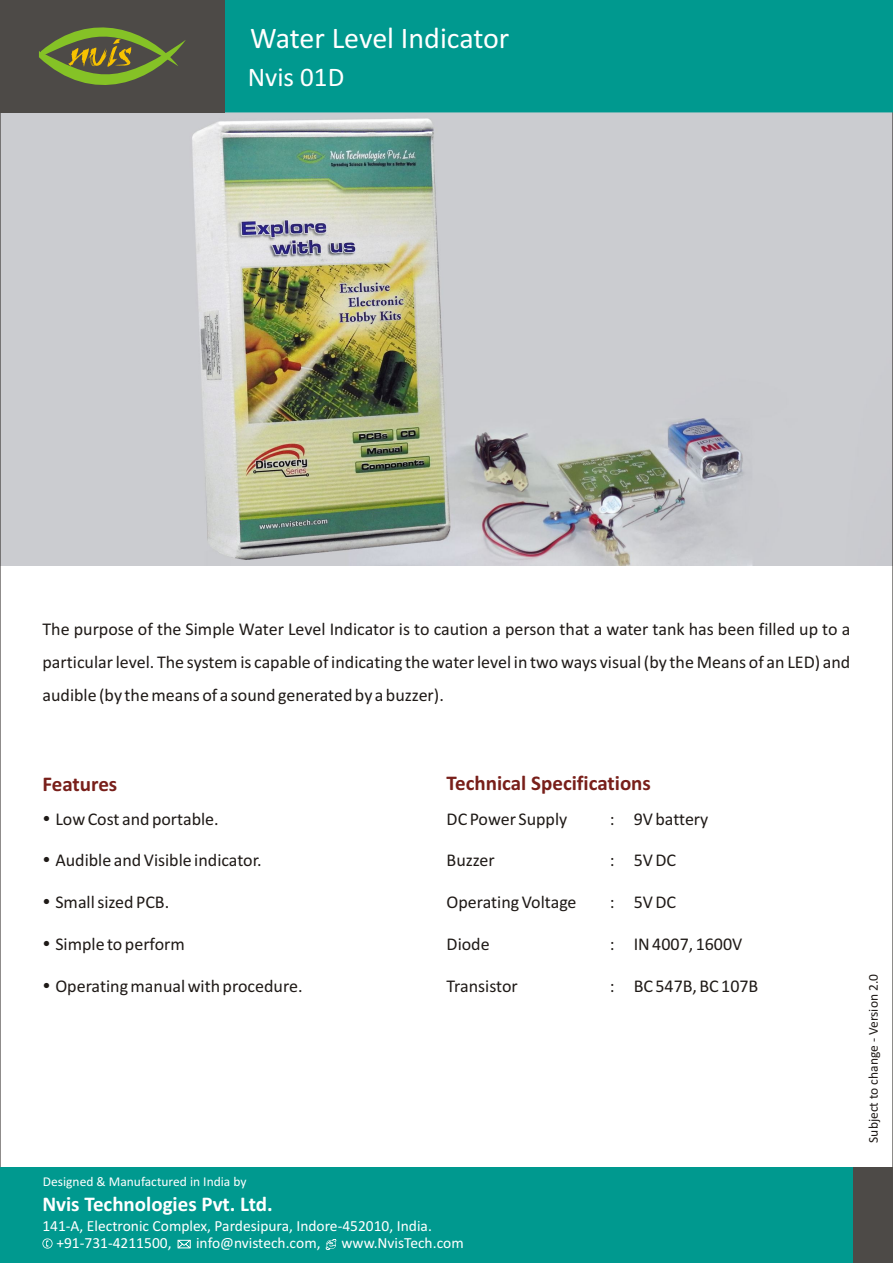
<style>
.page{position:relative;width:893px;height:1263px;background:#fff}
.page>*{position:absolute;margin:0;border:0;box-sizing:border-box;transform-origin:0 0}
.t1{font:30px "Calibri";letter-spacing:-.005em;color:#fff}
.t2{font:27px "Calibri";color:#fff}
.t3{font:700 21px "Calibri";color:#781f1a}
.t4{font:700 21px "Calibri";color:#fff}
.t5{font:18px/33px "Calibri";color:#1f1a17;text-align:justify}
.t6{font:15.45px/17px "Calibri";color:#fff}
.t7{font:13.5px "Calibri";color:#fff}
.t8{font:13.5px "Calibri";color:#1f1a17}
</style>
<div class="page">
<img style="left:2px;top:113px;width:889px;height:453px">
<div style="left:225px;top:0;width:668px;height:112px;background:#00998f"></div>
<div style="left:0;top:0;width:225px;height:112px;background:#4d4a47"></div>
<svg style="left:39px;top:27px;width:147px;height:58px"></svg>
<div style="left:0;top:1167px;width:854px;height:96px;background:#00998f"></div>
<div style="left:854px;top:1167px;width:39px;height:96px;background:#4d4a47"></div>
<svg style="left:178px;top:1240px;width:13px;height:8px"></svg>
<svg style="left:326px;top:1239px;width:10px;height:11px"></svg>
<svg style="left:42px;top:1238px;width:11px;height:10px"></svg>
<h1 class="t1" style="left:250px;top:25px;width:261px">Water Level Indicator</h1>
<h2 class="t2" style="left:248px;top:66px;width:98px">Nvis 01D</h2>
<p class="t5" style="left:43px;top:614px;width:809px">The purpose of the Simple Water Level Indicator is to caution a person that a water tank has been filled up to a particular level. The system is capable of indicating the water level in two ways visual (by the Means of an LED) and audible (by the means of a sound generated by a buzzer).</p>
<p class="t3" style="left:43px;top:776px;width:76px">Features</p>
<p class="t5" style="left:55px;top:803px;width:165px">Low Cost and portable.</p>
<p class="t5" style="left:55px;top:845px;width:208px">Audible and Visible indicator.</p>
<p class="t5" style="left:55px;top:887px;width:115px">Small sized PCB.</p>
<p class="t5" style="left:55px;top:929px;width:131px">Simple to perform</p>
<p class="t5" style="left:55px;top:970px;width:249px">Operating manual with procedure.</p>
<p class="t7" style="left:43px;top:1175px;width:205px">Designed &amp; Manufactured in India by</p>
<p class="t3" style="left:447px;top:774px;width:206px">Technical Specifications</p>
<p class="t5" style="left:447px;top:803px;width:122px">DC Power Supply</p>
<p class="t5" style="left:610px;top:803px;width:100px">: 9V battery</p>
<p class="t5" style="left:447px;top:845px;width:50px">Buzzer</p>
<p class="t5" style="left:610px;top:845px;width:68px">: 5V DC</p>
<p class="t5" style="left:447px;top:887px;width:132px">Operating Voltage</p>
<p class="t5" style="left:610px;top:887px;width:68px">: 5V DC</p>
<p class="t5" style="left:447px;top:929px;width:45px">Diode</p>
<p class="t5" style="left:610px;top:929px;width:134px">: IN 4007, 1600V</p>
<p class="t5" style="left:447px;top:970px;width:73px">Transistor</p>
<p class="t5" style="left:610px;top:970px;width:150px">: BC 547B, BC 107B</p>
<p class="t4" style="left:42px;top:1195px;width:232px">Nvis Technologies Pvt. Ltd.</p>
<p class="t6" style="left:56px;top:1218px;width:377px;text-indent:-14px">141-A, Electronic Complex, Pardesipura, Indore-452010, India. +91-731-4211500,</p>
<p class="t6" style="left:196px;top:1235px;width:126px">info@nvistech.com,</p>
<p class="t6" style="left:342px;top:1235px;width:124px">www.NvisTech.com</p>
<p class="t8" style="left:868px;top:1143px;width:170px;rotate:-90deg">Subject to change - Version 2.0</p>
</div>
